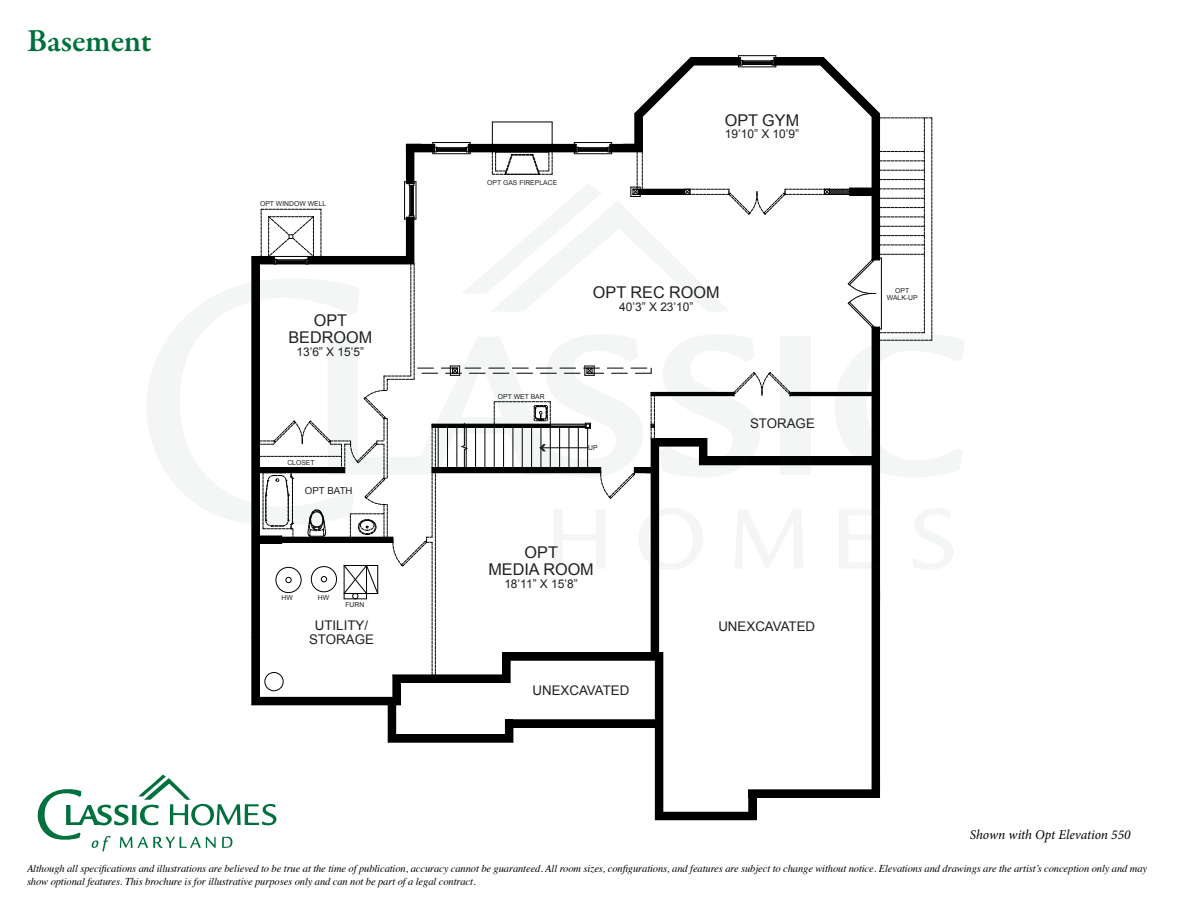
<style>
.page{position:relative;width:1188px;height:918px;background:#fff}
.page>*{position:absolute;margin:0;border:0;box-sizing:border-box;transform-origin:0 0}
.t1{font:600 32.7px "Garamond Premr Pro";letter-spacing:-.005em;color:#00703c}
.t2{font:16.2px/17.1px "Arial";color:#231f20;text-align:center}
.t3{font:italic 13.5px "Minion Pro";letter-spacing:-.005em;color:#000}
.t4{font:13.35px/14px "Arial";color:#231f20;text-align:center}
.t5{font:12px "Arial";color:#231f20}
.t6{font:italic 10.5px/12.6px "Times";letter-spacing:-.01em;color:#000}
.t7{font:9.75px "Arial";color:#231f20}
.t8{font:6.75px/7.2px "Arial";color:#231f20;text-align:center}
</style>
<div class="page">
<div style="left:872px;top:327px;width:8px;height:470px;background:#000"></div>
<div style="left:749px;top:790px;width:128px;height:7px;background:#000"></div>
<div style="left:749px;top:790px;width:7px;height:30px;background:#000"></div>
<div style="left:655px;top:812px;width:101px;height:8px;background:#000"></div>
<div style="left:655px;top:653px;width:8px;height:163px;background:#000"></div>
<div style="left:505px;top:720px;width:151px;height:7px;background:#000"></div>
<div style="left:505px;top:720px;width:8px;height:22px;background:#000"></div>
<div style="left:388px;top:735px;width:125px;height:7px;background:#000"></div>
<div style="left:388px;top:702px;width:8px;height:36px;background:#000"></div>
<div style="left:252px;top:697px;width:148px;height:8px;background:#000"></div>
<div style="left:252px;top:256px;width:22px;height:8px;background:#000"></div>
<div style="left:252px;top:259px;width:7px;height:444px;background:#000"></div>
<hr style="left:756px;top:797px;width:124px;height:1px;background:#000">
<hr style="left:388px;top:742px;width:125px;height:1px;background:#000">
<hr style="left:396px;top:734px;width:109px;height:1px;background:#000">
<svg style="left:513px;top:728px;width:1px;height:14px"></svg>
<hr style="left:513px;top:727px;width:142px;height:1px;background:#000">
<svg style="left:756px;top:798px;width:1px;height:22px"></svg>
<svg style="left:748px;top:790px;width:1px;height:22px"></svg>
<hr style="left:738px;top:55px;width:38px;height:1px;background:#000">
<hr style="left:663px;top:653px;width:1px;height:159px;background:#000">
<hr style="left:252px;top:705px;width:148px;height:1px;background:#000">
<svg style="left:147px;top:278px;width:105px;height:247px"></svg>
<svg style="left:259px;top:56px;width:705px;height:649px"></svg>
<svg style="left:38px;top:775px;width:238px;height:76px"></svg>
<h1 class="t1" style="left:27px;top:21px;width:126px">Basement</h1>
<p class="t8" style="left:260px;top:200px;width:68px">OPT WINDOW WELL</p>
<h2 class="t2" style="left:288px;top:312px;width:85px">OPT<br>BEDROOM</h2>
<p class="t5" style="left:296px;top:343px;width:69px">13’6” X 15’5”</p>
<p class="t8" style="left:287px;top:459px;width:29px">CLOSET</p>
<p class="t7" style="left:305px;top:484px;width:49px">OPT BATH</p>
<p class="t8" style="left:282px;top:594px;width:13px">HW</p>
<p class="t8" style="left:318px;top:594px;width:13px">HW</p>
<p class="t8" style="left:345px;top:601px;width:20px">FURN</p>
<p class="t4" style="left:309px;top:619px;width:66px">UTILITY/<br>STORAGE</p>
<p class="t8" style="left:487px;top:180px;width:71px">OPT GAS FIREPLACE</p>
<h2 class="t2" style="left:725px;top:112px;width:76px">OPT GYM</h2>
<p class="t5" style="left:725px;top:126px;width:76px">19’10” X 10’9”</p>
<p class="t8" style="left:498px;top:393px;width:48px">OPT WET BAR</p>
<h2 class="t2" style="left:593px;top:284px;width:128px">OPT REC ROOM</h2>
<p class="t5" style="left:619px;top:299px;width:76px">40’3” X 23’10”</p>
<p class="t8" style="left:588px;top:444px;width:11px">UP</p>
<p class="t4" style="left:750px;top:416px;width:66px">STORAGE</p>
<h2 class="t2" style="left:488px;top:544px;width:107px">OPT<br>MEDIA ROOM</h2>
<p class="t5" style="left:504px;top:576px;width:75px">18’11” X 15’8”</p>
<p class="t4" style="left:532px;top:684px;width:98px">UNEXCAVATED</p>
<p class="t4" style="left:718px;top:620px;width:98px">UNEXCAVATED</p>
<p class="t8" style="left:887px;top:287px;width:32px">OPT<br>WALK-UP</p>
<p class="t3" style="left:970px;top:825px;width:162px">Shown with Opt Elevation 550</p>
<p class="t6" style="left:27px;top:862px;width:1122px">Although all specifications and illustrations are believed to be true at the time of publication, accuracy cannot be guaranteed. All room sizes, configurations, and features are subject to change without notice. Elevations and drawings are the artist’s conception only and may show optional features. This brochure is for illustrative purposes only and can not be part of a legal contract.</p>
</div>
